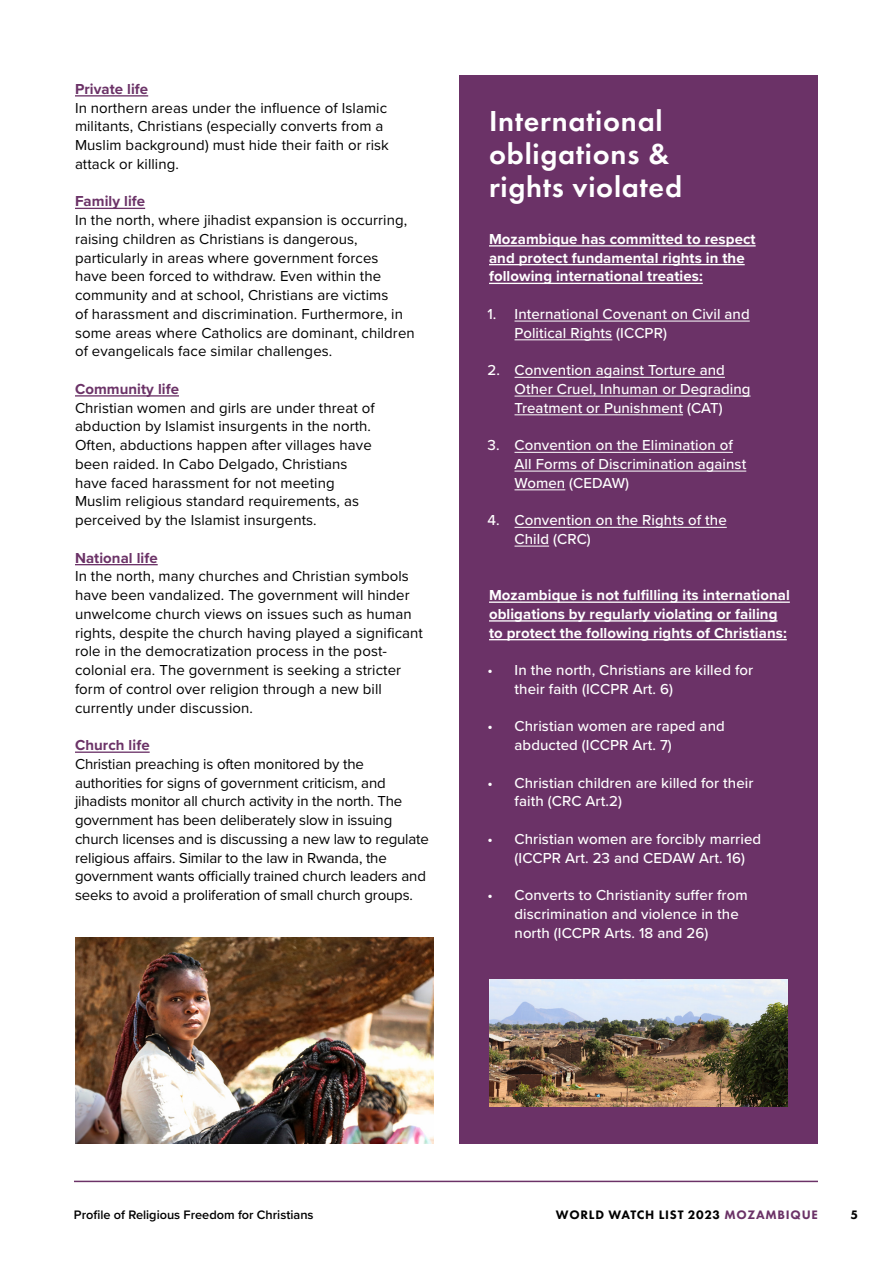
<style>
.page{position:relative;width:893px;height:1263px;background:#fff}
.page>*{position:absolute;margin:0;border:0;box-sizing:border-box;transform-origin:0 0}
.t1{font:600 30px/33px "Futura PT";letter-spacing:.025em;color:#fff}
.t2{font:15px/18.8px "Proxima Nova";letter-spacing:.005em;color:#000}
.t3{font:500 15px/18.8px "Proxima Nova";letter-spacing:.005em;color:#fff}
.t4{font:700 15px/18.8px "Proxima Nova";letter-spacing:.005em;color:#fff}
.t5{font:700 15px "Proxima Nova";letter-spacing:.005em;color:#6b3267}
.t6{font:600 12.75px "Proxima Nova";color:#000}
.t7{font:800 12.75px "Futura PT";letter-spacing:.06em;color:#000}
.s1{color:#6b3267}
</style>
<div class="page">
<hr style="left:74px;top:1181px;width:744px;height:1px;background:#6b3267">
<div style="left:459px;top:75px;width:359px;height:1069px;background:#6b3267"></div>
<hr style="left:75px;top:95px;width:73px;height:2px;background:#6b3267">
<hr style="left:75px;top:208px;width:70px;height:1px;background:#6b3267">
<hr style="left:75px;top:395px;width:104px;height:2px;background:#6b3267">
<hr style="left:75px;top:564px;width:83px;height:1px;background:#6b3267">
<hr style="left:75px;top:751px;width:75px;height:2px;background:#6b3267">
<hr style="left:489px;top:245px;width:267px;height:2px;background:#fff">
<hr style="left:489px;top:264px;width:256px;height:1px;background:#fff">
<hr style="left:489px;top:283px;width:214px;height:1px;background:#fff">
<hr style="left:514px;top:321px;width:236px;height:1px;background:#fff">
<hr style="left:514px;top:339px;width:98px;height:1px;background:#fff">
<hr style="left:514px;top:377px;width:211px;height:1px;background:#fff">
<hr style="left:514px;top:396px;width:237px;height:1px;background:#fff">
<hr style="left:514px;top:414px;width:169px;height:1px;background:#fff">
<hr style="left:514px;top:452px;width:219px;height:1px;background:#fff">
<hr style="left:514px;top:471px;width:232px;height:1px;background:#fff">
<hr style="left:514px;top:489px;width:51px;height:1px;background:#fff">
<hr style="left:514px;top:527px;width:213px;height:1px;background:#fff">
<hr style="left:514px;top:546px;width:35px;height:1px;background:#fff">
<hr style="left:489px;top:601px;width:301px;height:2px;background:#fff">
<hr style="left:489px;top:620px;width:288px;height:2px;background:#fff">
<hr style="left:489px;top:639px;width:298px;height:1px;background:#fff">
<img style="left:75px;top:938px;width:359px;height:206px">
<img style="left:490px;top:979px;width:297px;height:127px">
<p class="t5" style="left:75px;top:78px;width:75px">Private life</p>
<p class="t2" style="left:75px;top:97px;width:315px">In northern areas under the influence of Islamic militants, Christians (especially converts from a Muslim background) must hide their faith or risk attack or killing.</p>
<p class="t5" style="left:75px;top:190px;width:72px">Family life</p>
<p class="t2" style="left:75px;top:210px;width:341px">In the north, where jihadist expansion is occurring, raising children as Christians is dangerous, particularly in areas where government forces<br>have been forced to withdraw. Even within the community and at school, Christians are victims<br>of harassment and discrimination. Furthermore, in some areas where Catholics are dominant, children of evangelicals face similar challenges.</p>
<p class="t5" style="left:75px;top:378px;width:106px">Community life</p>
<p class="t2" style="left:75px;top:397px;width:301px">Christian women and girls are under threat of abduction by Islamist insurgents in the north.<br>Often, abductions happen after villages have been raided. In Cabo Delgado, Christians have faced harassment for not meeting Muslim religious standard requirements, as perceived by the Islamist insurgents.</p>
<p class="t5" style="left:75px;top:546px;width:84px">National life</p>
<p class="t2" style="left:75px;top:566px;width:349px">In the north, many churches and Christian symbols have been vandalized. The government will hinder unwelcome church views on issues such as human rights, despite the church having played a significant role in the democratization process in the post&shy;colonial era. The government is seeking a stricter form of control over religion through a new bill currently under discussion.</p>
<p class="t5" style="left:75px;top:734px;width:76px">Church life</p>
<p class="t2" style="left:75px;top:754px;width:355px">Christian preaching is often monitored by the authorities for signs of government criticism, and jihadists monitor all church activity in the north. The government has been deliberately slow in issuing church licenses and is discussing a new law to regulate religious affairs. Similar to the law in Rwanda, the government wants officially trained church leaders and seeks to avoid a proliferation of small church groups.</p>
<h1 class="t1" style="left:489px;top:104px;width:195px">International obligations &amp; rights violated</h1>
<p class="t4" style="left:489px;top:229px;width:268px">Mozambique has committed to respect and protect fundamental rights in the following international treaties:</p>
<p class="t3" style="left:514px;top:304px;width:237px;text-indent:-27px">1. International Covenant on Civil and<br>Political Rights (ICCPR)</p>
<p class="t3" style="left:514px;top:360px;width:238px;text-indent:-27px">2. Convention against Torture and<br>Other Cruel, Inhuman or Degrading<br>Treatment or Punishment (CAT)</p>
<p class="t3" style="left:514px;top:435px;width:233px;text-indent:-27px">3. Convention on the Elimination of<br>All Forms of Discrimination against<br>Women (CEDAW)</p>
<p class="t3" style="left:514px;top:510px;width:214px;text-indent:-27px">4. Convention on the Rights of the<br>Child (CRC)</p>
<p class="t4" style="left:489px;top:585px;width:302px">Mozambique is not fulfilling its international obligations by regularly violating or failing to protect the following rights of Christians:</p>
<p class="t3" style="left:514px;top:660px;width:240px;text-indent:-27px">• In the north, Christians are killed for their faith (ICCPR Art. 6)</p>
<p class="t3" style="left:514px;top:716px;width:212px;text-indent:-27px">• Christian women are raped and abducted (ICCPR Art. 7)</p>
<p class="t3" style="left:514px;top:773px;width:241px;text-indent:-27px">• Christian children are killed for their faith (CRC Art.2)</p>
<p class="t3" style="left:514px;top:829px;width:248px;text-indent:-27px">• Christian women are forcibly married (ICCPR Art. 23 and CEDAW Art. 16)</p>
<p class="t3" style="left:514px;top:885px;width:235px;text-indent:-27px">• Converts to Christianity suffer from discrimination and violence in the north (ICCPR Arts. 18 and 26)</p>
<p class="t6" style="left:74px;top:1205px;width:241px">Profile of Religious Freedom for Christians</p>
<p class="t7" style="left:556px;top:1207px;width:264px">WORLD WATCH LIST 2023 <span class="s1">MOZAMBIQUE</span></p>
<p class="t7" style="left:850px;top:1207px;width:9px">5</p>
</div>
